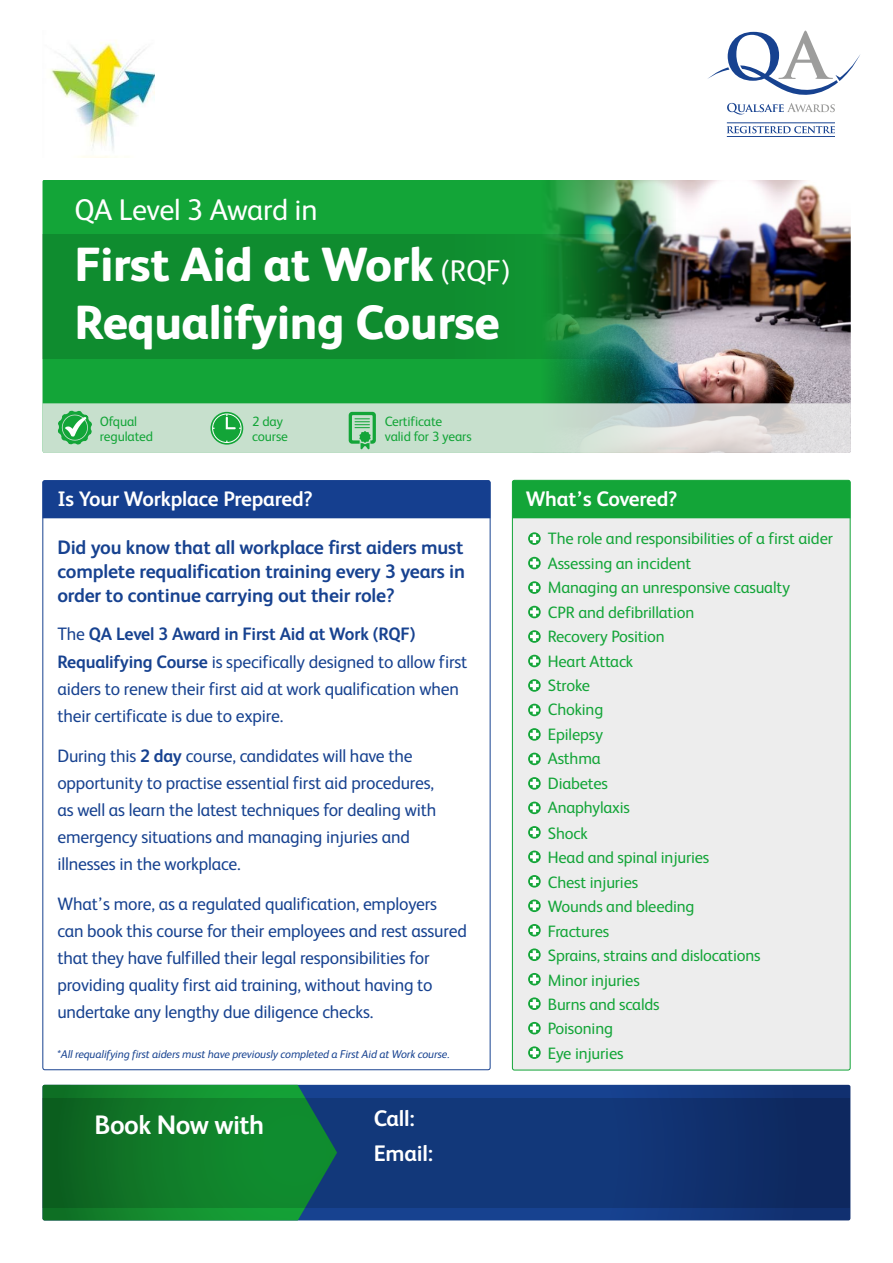
<style>
.page{position:relative;width:893px;height:1263px;background:#fff}
.page>*{position:absolute;margin:0;border:0;box-sizing:border-box;transform-origin:0 0}
.t1{font:800 48px/57.6px "FS Albert";letter-spacing:-.01em;color:#fff}
.t2{font:30px "FS Albert";letter-spacing:-.015em;color:#fff}
.t3{font:700 26.7px "FS Albert";letter-spacing:-.02em;color:#fff}
.t4{font:700 22.5px "FS Albert";letter-spacing:-.01em;color:#fff}
.t5{font:700 21px "FS Albert";letter-spacing:-.01em;color:#fff}
.t6{font:700 19.5px/24px "FS Albert";letter-spacing:-.01em;color:#174290;text-align:justify}
.t7{font:18px/27.2px "FS Albert";letter-spacing:-.01em;color:#174290}
.t8{font:16.5px "FS Albert";letter-spacing:-.01em;color:#13a538}
.t9{font:13.5px/15px "FS Albert";letter-spacing:-.01em;color:#13a538}
.t10{font:italic 11.25px "FS Albert";letter-spacing:-.01em;color:#174290}
.s1{font-weight:400;font-size:30px}
.s2{font-weight:700}
</style>
<div class="page">
<img style="left:675px;top:180px;width:176px;height:223px">
<svg style="left:43px;top:180px;width:633px;height:273px;background:#1c9f41"></svg>
<svg style="left:337px;top:1085px;width:513px;height:135px;background:#153c87"></svg>
<div style="left:512px;top:480px;width:338px;height:590px;background:#ededed;border-radius:2px"></div>
<svg style="left:43px;top:1085px;width:294px;height:135px;background:#13833b"></svg>
<svg style="left:528px;top:532px;width:13px;height:13px"></svg>
<svg style="left:530px;top:534px;width:9px;height:9px"></svg>
<svg style="left:528px;top:557px;width:13px;height:12px"></svg>
<svg style="left:530px;top:559px;width:9px;height:8px"></svg>
<svg style="left:528px;top:581px;width:13px;height:13px"></svg>
<svg style="left:530px;top:583px;width:9px;height:9px"></svg>
<svg style="left:528px;top:606px;width:13px;height:12px"></svg>
<svg style="left:530px;top:608px;width:9px;height:8px"></svg>
<svg style="left:528px;top:630px;width:13px;height:13px"></svg>
<svg style="left:530px;top:632px;width:9px;height:9px"></svg>
<svg style="left:528px;top:655px;width:13px;height:12px"></svg>
<svg style="left:530px;top:657px;width:9px;height:8px"></svg>
<svg style="left:528px;top:679px;width:13px;height:13px"></svg>
<svg style="left:530px;top:681px;width:9px;height:9px"></svg>
<svg style="left:528px;top:704px;width:13px;height:12px"></svg>
<svg style="left:530px;top:706px;width:9px;height:8px"></svg>
<svg style="left:528px;top:728px;width:13px;height:13px"></svg>
<svg style="left:530px;top:730px;width:9px;height:9px"></svg>
<svg style="left:528px;top:753px;width:13px;height:12px"></svg>
<svg style="left:530px;top:754px;width:9px;height:9px"></svg>
<svg style="left:528px;top:777px;width:13px;height:13px"></svg>
<svg style="left:530px;top:779px;width:9px;height:9px"></svg>
<svg style="left:528px;top:802px;width:13px;height:12px"></svg>
<svg style="left:530px;top:803px;width:9px;height:9px"></svg>
<svg style="left:528px;top:826px;width:13px;height:13px"></svg>
<svg style="left:530px;top:828px;width:9px;height:9px"></svg>
<svg style="left:528px;top:850px;width:13px;height:13px"></svg>
<svg style="left:530px;top:852px;width:9px;height:9px"></svg>
<svg style="left:528px;top:875px;width:13px;height:12px"></svg>
<svg style="left:530px;top:877px;width:9px;height:9px"></svg>
<svg style="left:528px;top:899px;width:13px;height:13px"></svg>
<svg style="left:530px;top:901px;width:9px;height:9px"></svg>
<svg style="left:528px;top:924px;width:13px;height:12px"></svg>
<svg style="left:530px;top:926px;width:9px;height:9px"></svg>
<svg style="left:528px;top:948px;width:13px;height:13px"></svg>
<svg style="left:530px;top:950px;width:9px;height:9px"></svg>
<svg style="left:528px;top:973px;width:13px;height:12px"></svg>
<svg style="left:530px;top:975px;width:9px;height:8px"></svg>
<svg style="left:528px;top:997px;width:13px;height:13px"></svg>
<svg style="left:530px;top:999px;width:9px;height:9px"></svg>
<svg style="left:528px;top:1022px;width:13px;height:12px"></svg>
<svg style="left:530px;top:1024px;width:9px;height:8px"></svg>
<svg style="left:528px;top:1046px;width:13px;height:13px"></svg>
<svg style="left:530px;top:1048px;width:9px;height:9px"></svg>
<div style="left:512px;top:480px;width:338px;height:38px;background:#13a538"></div>
<div style="left:43px;top:480px;width:447px;height:38px;background:#153f8f"></div>
<img style="left:43px;top:234px;width:807px;height:124px">
<svg style="left:43px;top:1098px;width:807px;height:110px;background:#104c59"></svg>
<svg style="left:43px;top:403px;width:808px;height:50px;background:#c3dac8"></svg>
<svg style="left:727px;top:103px;width:108px;height:12px"></svg>
<svg style="left:707px;top:31px;width:153px;height:64px"></svg>
<svg style="left:727px;top:126px;width:108px;height:7px"></svg>
<hr style="left:727px;top:123px;width:108px;height:1px;background:#174290">
<hr style="left:727px;top:136px;width:108px;height:1px;background:#174290">
<img style="left:51px;top:40px;width:103px;height:118px">
<p class="t2" style="left:74px;top:193px;width:245px">QA Level 3 Award in</p>
<p class="t1" style="left:74px;top:236px;width:437px">First Aid at Work <span class="s1">(RQF)<br></span>Requalifying Course</p>
<p class="t9" style="left:100px;top:413px;width:55px">Ofqual regulated</p>
<p class="t9" style="left:252px;top:413px;width:37px">2 day course</p>
<p class="t5" style="left:57px;top:487px;width:257px">Is Your Workplace Prepared?</p>
<p class="t9" style="left:385px;top:413px;width:88px">Certificate valid for 3 years</p>
<p class="t6" style="left:57px;top:535px;width:409px">Did you know that all workplace first aiders must complete requalification training every 3 years in order to continue carrying out their role?</p>
<p class="t7" style="left:57px;top:621px;width:411px">The <span class="s2">QA Level 3 Award in First Aid at Work (RQF)<br>Requalifying Course</span> is specifically designed to allow first aiders to renew their first aid at work qualification when their certificate is due to expire.</p>
<p class="t7" style="left:57px;top:742px;width:380px">During this <span class="s2">2 day</span> course, candidates will have the opportunity to practise essential first aid procedures, as well as learn the latest techniques for dealing with emergency situations and managing injuries and illnesses in the workplace.</p>
<p class="t7" style="left:57px;top:890px;width:411px">What’s more, as a regulated qualification, employers can book this course for their employees and rest assured that they have fulfilled their legal responsibilities for providing quality first aid training, without having to undertake any lengthy due diligence checks.</p>
<p class="t10" style="left:57px;top:1048px;width:394px">*All requalifying first aiders must have previously completed a First Aid at Work course.</p>
<p class="t3" style="left:95px;top:1110px;width:171px">Book Now with</p>
<p class="t4" style="left:374px;top:1106px;width:43px">Call:</p>
<p class="t4" style="left:374px;top:1140px;width:61px">Email:</p>
<p class="t5" style="left:526px;top:487px;width:153px">What’s Covered?</p>
<p class="t8" style="left:548px;top:529px;width:287px">The role and responsibilities of a first aider</p>
<p class="t8" style="left:548px;top:554px;width:145px">Assessing an incident</p>
<p class="t8" style="left:548px;top:578px;width:244px">Managing an unresponsive casualty</p>
<p class="t8" style="left:548px;top:603px;width:148px">CPR and defibrillation</p>
<p class="t8" style="left:548px;top:627px;width:118px">Recovery Position</p>
<p class="t8" style="left:548px;top:652px;width:87px">Heart Attack</p>
<p class="t8" style="left:548px;top:676px;width:44px">Stroke</p>
<p class="t8" style="left:548px;top:700px;width:57px">Choking</p>
<p class="t8" style="left:548px;top:725px;width:57px">Epilepsy</p>
<p class="t8" style="left:548px;top:749px;width:54px">Asthma</p>
<p class="t8" style="left:548px;top:774px;width:62px">Diabetes</p>
<p class="t8" style="left:548px;top:798px;width:84px">Anaphylaxis</p>
<p class="t8" style="left:548px;top:824px;width:41px">Shock</p>
<p class="t8" style="left:548px;top:848px;width:163px">Head and spinal injuries</p>
<p class="t8" style="left:548px;top:873px;width:92px">Chest injuries</p>
<p class="t8" style="left:548px;top:897px;width:148px">Wounds and bleeding</p>
<p class="t8" style="left:548px;top:922px;width:63px">Fractures</p>
<p class="t8" style="left:548px;top:946px;width:214px">Sprains, strains and dislocations</p>
<p class="t8" style="left:548px;top:970px;width:93px">Minor injuries</p>
<p class="t8" style="left:548px;top:995px;width:113px">Burns and scalds</p>
<p class="t8" style="left:548px;top:1019px;width:67px">Poisoning</p>
<p class="t8" style="left:548px;top:1044px;width:77px">Eye injuries</p>
</div>
